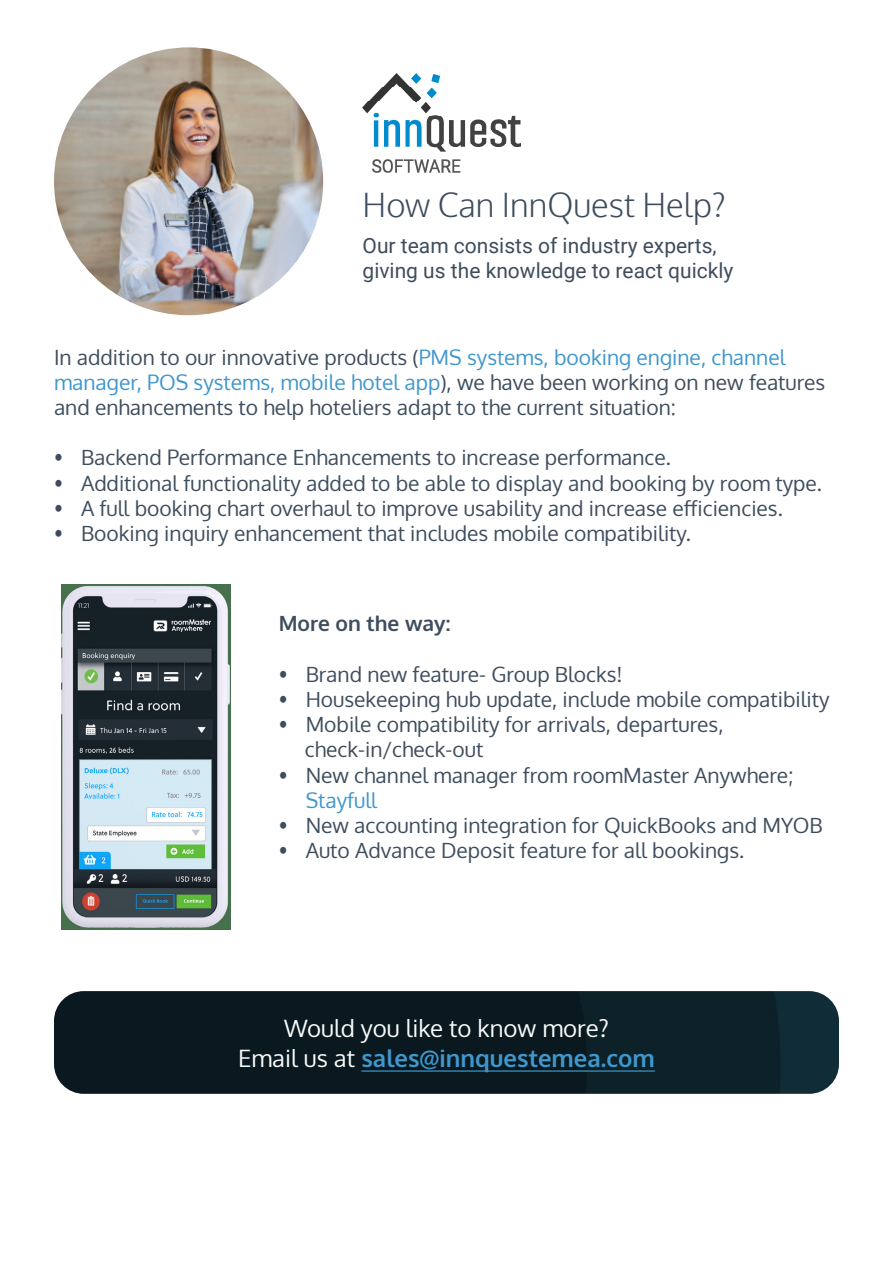
<style>
.page{position:relative;width:893px;height:1263px;background:#fff}
.page>*{position:absolute;margin:0;border:0;box-sizing:border-box;transform-origin:0 0}
.t1{font:300 33px "Oxygen";color:#3e4d5d}
.t2{font:700 24px "Oxygen";color:#3f97cc}
.t3{font:24px "Oxygen";color:#f9fafa}
.t4{font:21px/25.2px "Oxygen";color:#3e4d5d}
.t5{font:21px/25.2px "Roboto";color:#3e4d5d}
.t6{font:700 21px "Oxygen";color:#3e4d5d}
.s1{color:#3f97cc}
.s2{font-weight:400;color:#f9fafa}
</style>
<div class="page">
<img style="left:54px;top:991px;width:785px;height:103px">
<hr style="left:361px;top:1070px;width:294px;height:2px;background:#3f97cc">
<img style="left:61px;top:585px;width:169px;height:344px">
<img style="left:363px;top:74px;width:157px;height:98px">
<img style="left:54px;top:47px;width:269px;height:268px">
<p class="t1" style="left:363px;top:185px;width:365px">How Can InnQuest Help?</p>
<p class="t5" style="left:363px;top:232px;width:372px">Our team consists of industry experts, giving us the knowledge to react quickly</p>
<p class="t4" style="left:54px;top:344px;width:733px">In addition to our innovative products (<span class="s1">PMS systems, booking engine, channel</span></p>
<p class="t4" style="left:54px;top:370px;width:773px"><span class="s1">manager, POS systems, mobile hotel app</span>), we have been working on new features and enhancements to help hoteliers adapt to the current situation:</p>
<p class="t4" style="left:54px;top:445px;width:618px">• Backend Performance Enhancements to increase performance.</p>
<p class="t4" style="left:54px;top:470px;width:769px">• Additional functionality added to be able to display and booking by room type.</p>
<p class="t4" style="left:54px;top:496px;width:730px">• A full booking chart overhaul to improve usability and increase efficiencies.</p>
<p class="t4" style="left:54px;top:521px;width:638px">• Booking inquiry enhancement that includes mobile compatibility.</p>
<p class="t6" style="left:279px;top:610px;width:173px">More on the way:</p>
<p class="t4" style="left:279px;top:662px;width:345px">• Brand new feature- Group Blocks!</p>
<p class="t4" style="left:279px;top:687px;width:552px">• Housekeeping hub update, include mobile compatibility</p>
<p class="t4" style="left:279px;top:712px;width:446px">• Mobile compatibility for arrivals, departures,</p>
<p class="t4" style="left:305px;top:737px;width:180px">check-in/check-out</p>
<p class="t4" style="left:306px;top:762px;width:489px;text-indent:-27px">• New channel manager from roomMaster Anywhere;<br><span class="s1">Stayfull</span></p>
<p class="t4" style="left:279px;top:813px;width:545px">• New accounting integration for QuickBooks and MYOB</p>
<p class="t4" style="left:279px;top:838px;width:467px">• Auto Advance Deposit feature for all bookings.</p>
<p class="t3" style="left:284px;top:1012px;width:326px">Would you like to know more?</p>
<p class="t2" style="left:238px;top:1044px;width:418px"><span class="s2">Email us at</span> sales@innquestemea.com</p>
</div>
